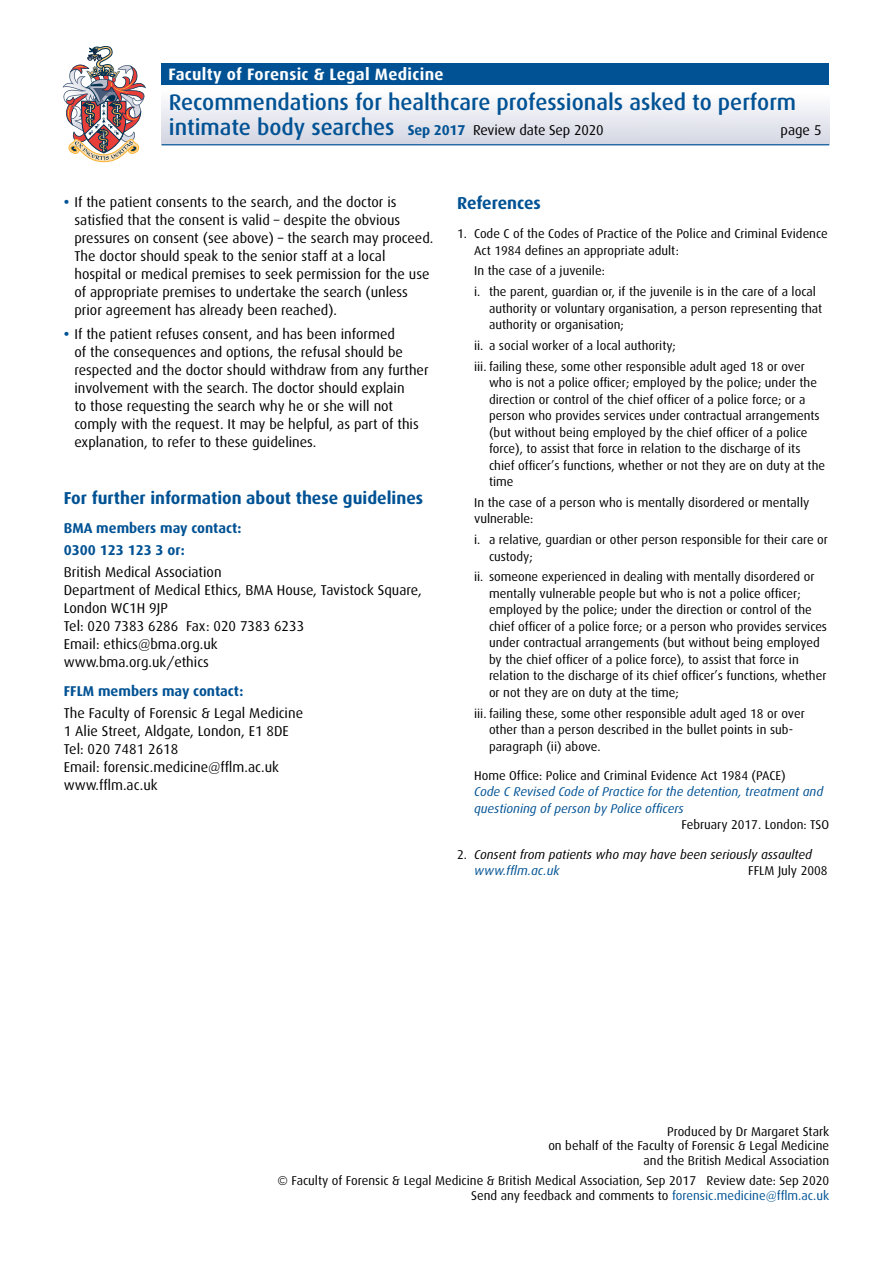
<style>
.page{position:relative;width:893px;height:1263px;background:#fff}
.page>*{position:absolute;margin:0;border:0;box-sizing:border-box;transform-origin:0 0}
.t1{font:500 22.5px/25.2px "Dax";color:#005294}
.t2{font:700 17.25px "Dax";color:#005294}
.t3{font:700 16.5px "Dax";letter-spacing:.02em;color:#fff}
.t4{font:14.25px/18px "Dax";color:#000}
.t5{font:700 14.25px/22.2px "Dax";color:#005294}
.t6{font:12.75px/16.5px "Dax";color:#000}
.t7{font:italic 12.75px/16.5px "Dax";color:#005294}
.t8{font:italic 12.75px/16.5px "Dax";color:#000}
.s1{font-weight:700;font-size:14.25px}
.s2{font-weight:400;font-size:14.25px;color:#000}
.s3{font-weight:700;color:#005294}
.s4{font-style:normal}
.s5{color:#005294}
</style>
<div class="page">
<img style="left:63px;top:46px;width:83px;height:116px">
<div style="left:162px;top:85px;width:667px;height:60px;background:linear-gradient(to bottom,#fff,#d3d6e3)"></div>
<div style="left:162px;top:64px;width:667px;height:21px;background:#005294"></div>
<hr style="left:162px;top:144px;width:667px;height:1px;background:#005294">
<p class="t3" style="left:168px;top:65px;width:277px">Faculty of Forensic &amp; Legal Medicine</p>
<h1 class="t1" style="left:169px;top:90px;width:629px">Recommendations for healthcare professionals asked to perform intimate body searches <span class="s1">Sep 2017</span> <span class="s2">Review date Sep 2020</span></h1>
<p class="t4" style="left:780px;top:121px;width:43px">page 5</p>
<p class="t4" style="left:74px;top:193px;width:361px;text-indent:-11px"><span class="s3">•</span> If the patient consents to the search, and the doctor is satisfied that the consent is valid – despite the obvious pressures on consent (see above) – the search may proceed.<br>The doctor should speak to the senior staff at a local hospital or medical premises to seek permission for the use of appropriate premises to undertake the search (unless prior agreement has already been reached).</p>
<p class="t4" style="left:74px;top:325px;width:356px;text-indent:-11px"><span class="s3">•</span> If the patient refuses consent, and has been informed<br>of the consequences and options, the refusal should be respected and the doctor should withdraw from any further involvement with the search. The doctor should explain<br>to those requesting the search why he or she will not comply with the request. It may be helpful, as part of this explanation, to refer to these guidelines.</p>
<h2 class="t2" style="left:64px;top:488px;width:361px">For further information about these guidelines</h2>
<p class="t5" style="left:64px;top:517px;width:179px">BMA members may contact:<br>0300 123 123 3 or:</p>
<p class="t4" style="left:64px;top:563px;width:360px">British Medical Association<br>Department of Medical Ethics, BMA House, Tavistock Square,<br>London WC1H 9JP<br>Tel: 020 7383 6286 Fax: 020 7383 6233<br>Email: ethics@bma.org.uk<br>www.bma.org.uk/ethics</p>
<p class="t5" style="left:64px;top:680px;width:181px">FFLM members may contact:</p>
<p class="t4" style="left:64px;top:704px;width:241px">The Faculty of Forensic &amp; Legal Medicine<br>1 Alie Street, Aldgate, London, E1 8DE<br>Tel: 020 7481 2618<br>Email: forensic.medicine@fflm.ac.uk www.fflm.ac.uk</p>
<h2 class="t2" style="left:457px;top:193px;width:85px">References</h2>
<p class="t6" style="left:474px;top:226px;width:355px;text-indent:-17px">1. Code C of the Codes of Practice of the Police and Criminal Evidence<br>Act 1984 defines an appropriate adult:</p>
<p class="t6" style="left:474px;top:261px;width:343px;line-height:20.7px">In the case of a juvenile:<br>i. the parent, guardian or, if the juvenile is in the care of a local</p>
<p class="t6" style="left:489px;top:300px;width:335px">authority or voluntary organisation, a person representing that authority or organisation;</p>
<p class="t6" style="left:474px;top:335px;width:332px;line-height:20.7px">ii. a social worker of a local authority;<br>iii. failing these, some other responsible adult aged 18 or over</p>
<p class="t6" style="left:489px;top:375px;width:338px">who is not a police officer; employed by the police; under the direction or control of the chief officer of a police force; or a person who provides services under contractual arrangements (but without being employed by the chief officer of a police force), to assist that force in relation to the discharge of its chief officer’s functions, whether or not they are on duty at the time</p>
<p class="t6" style="left:474px;top:494px;width:337px">In the case of a person who is mentally disordered or mentally vulnerable:</p>
<p class="t6" style="left:489px;top:532px;width:341px;text-indent:-15px">i. a relative, guardian or other person responsible for their care or custody;</p>
<p class="t6" style="left:489px;top:569px;width:340px;text-indent:-15px">ii. someone experienced in dealing with mentally disordered or mentally vulnerable people but who is not a police officer; employed by the police; under the direction or control of the chief officer of a police force; or a person who provides services under contractual arrangements (but without being employed by the chief officer of a police force), to assist that force in relation to the discharge of its chief officer’s functions, whether or not they are on duty at the time;</p>
<p class="t6" style="left:489px;top:705px;width:317px;text-indent:-15px">iii. failing these, some other responsible adult aged 18 or over other than a person described in the bullet points in sub&shy;paragraph (ii) above.</p>
<p class="t6" style="left:474px;top:767px;width:313px">Home Office: Police and Criminal Evidence Act 1984 (PACE)</p>
<p class="t7" style="left:474px;top:784px;width:350px">Code C Revised Code of Practice for the detention, treatment and questioning of person by Police officers</p>
<p class="t6" style="left:681px;top:817px;width:149px">February 2017. London: TSO</p>
<p class="t8" style="left:474px;top:846px;width:339px;text-indent:-17px"><span class="s4">2.</span> Consent from patients who may have been seriously assaulted <span class="s5">www.fflm.ac.uk</span></p>
<p class="t6" style="left:748px;top:863px;width:81px">FFLM July 2008</p>
<p class="t6" style="left:548px;top:1124px;width:282px;line-height:15px;text-align:right">Produced by Dr Margaret Stark<br>on behalf of the Faculty of Forensic &amp; Legal Medicine and the British Medical Association</p>
<p class="t6" style="left:278px;top:1173px;width:553px;line-height:15px;text-align:right">© Faculty of Forensic &amp; Legal Medicine &amp; British Medical Association, Sep 2017 Review date: Sep 2020<br>Send any feedback and comments to <span class="s5">forensic.medicine@fflm.ac.uk</span></p>
</div>
